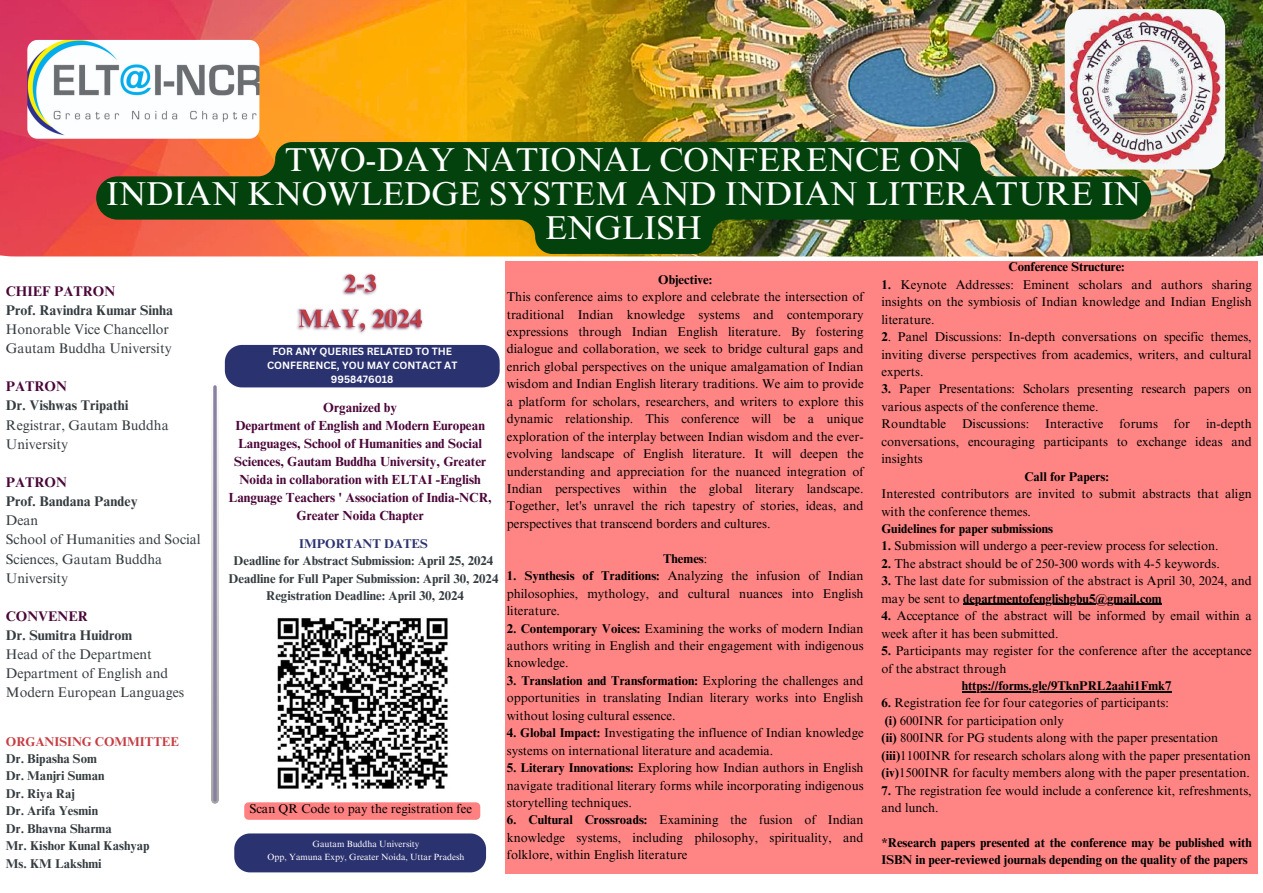
<style>
.page{position:relative;width:1263px;height:893px;background:#fff}
.page>*{position:absolute;margin:0;border:0;box-sizing:border-box;transform-origin:0 0}
.t1{font:33.08px/34.3px "Times NRMT Pro";color:#fff;text-align:center}
.t2{font:13.95px/19.1px "Times NRMT Pro";color:#353c40}
.t3{font:700 13.2px/18px "Times NRMT Pro";color:#4a0638;text-align:center}
.t4{font:12.75px/17.4px "Times NRMT Pro";color:#000}
.t5{font:700 12.75px/17.4px "Times NRMT Pro";color:#353c40;text-align:center}
.t6{font:700 12.75px/17.4px "Times NRMT Pro";color:#000}
.t7{font:700 10.2px/14.1px "Canva Sans";color:#fff;text-align:center}
.t8{font:9px "Times NRMT Pro";color:#fff}
.s1{font-weight:700;color:#4a0638}
.s2{font-weight:700}
.s3{color:#c53d42}
.s4{color:#2b3270}
.s5{font-weight:400}
</style>
<div class="page">
<img style="left:0;top:0;width:1263px;height:256px">
<img style="left:27px;top:40px;width:232px;height:99px;border-radius:10px">
<img style="left:1065px;top:9px;width:160px;height:160px;border-radius:19px">
<svg style="left:211px;top:385px;width:8px;height:419px;background:#b3afbd"></svg>
<div style="left:506px;top:262px;width:751px;height:611px;background:#ff8585"></div>
<hr style="left:963px;top:604px;width:199px;height:1px;background:#000">
<hr style="left:962px;top:691px;width:209px;height:1px;background:#000">
<img style="left:277px;top:618px;width:171px;height:171px">
<img style="left:96px;top:142px;width:1055px;height:112px">
<img style="left:297px;top:273px;width:126px;height:61px">
<div style="left:234px;top:833px;width:252px;height:39px;background:#2b3270"></div>
<div style="left:244px;top:802px;width:236px;height:18px;background:#ff8080;border-radius:4px"></div>
<div style="left:225px;top:345px;width:275px;height:42px;background:#2b3270"></div>
<h4 class="t1" style="left:106px;top:146px;width:1036px">TWO-DAY NATIONAL CONFERENCE ON<br>INDIAN KNOWLEDGE SYSTEM AND INDIAN LITERATURE IN<br>ENGLISH</h4>
<h4 class="t2" style="left:6px;top:283px;width:169px"><span class="s1">CHIEF PATRON<br></span><span class="s2">Prof. Ravindra Kumar Sinha<br></span>Honorable Vice Chancellor<br>Gautam Buddha University</h4>
<h3 class="t2" style="left:6px;top:379px;width:164px"><span class="s1">PATRON<br></span><span class="s2">Dr. Vishwas Tripathi<br></span>Registrar, Gautam Buddha<br>University</h3>
<p class="t2" style="left:6px;top:474px;width:196px"><span class="s1">PATRON<br></span><span class="s2">Prof. Bandana Pandey<br></span>Dean<br>School of Humanities and Social<br>Sciences, Gautam Buddha<br>University</p>
<h5 class="t2" style="left:6px;top:608px;width:180px"><span class="s1">CONVENER<br></span><span class="s2">Dr. Sumitra Huidrom<br></span>Head of the Department<br>Department of English and<br>Modern European Languages</h5>
<p class="t5" style="left:6px;top:734px;width:174px;text-align:left"><span class="s3">ORGANISING COMMITTEE<br></span>Dr. Bipasha Som<br>Dr. Manjri Suman<br>Dr. Riya Raj<br>Dr. Arifa Yesmin<br>Dr. Bhavna Sharma<br>Mr. Kishor Kunal Kashyap<br>Ms. KM Lakshmi</p>
<h4 class="t7" style="left:267px;top:344px;width:192px">FOR ANY QUERIES RELATED TO THE<br>CONFERENCE, YOU MAY CONTACT AT<br>9958476018</h4>
<h4 class="t3" style="left:229px;top:400px;width:265px">Organized by<br>Department of English and Modern European Languages, School of Humanities and Social Sciences, Gautam Buddha University, Greater Noida in collaboration with ELTAI -English Language Teachers ' Association of India-NCR, Greater Noida Chapter</h4>
<h1 class="t5" style="left:229px;top:536px;width:271px"><span class="s4">IMPORTANT DATES<br></span>Deadline for Abstract Submission: April 25, 2024<br>Deadline for Full Paper Submission: April 30, 2024<br>Registration Deadline: April 30, 2024</h1>
<p class="t4" style="left:249px;top:802px;width:224px">Scan QR Code to pay the registration fee</p>
<h3 class="t8" style="left:313px;top:840px;width:108px">Gautam Buddha University</h3>
<h3 class="t8" style="left:267px;top:853px;width:199px">Opp, Yamuna Expy, Greater Noida, Uttar Pradesh</h3>
<h4 class="t4" style="left:507px;top:272px;width:358px;text-indent:151px"><span class="s2">Objective:<br></span>This conference aims to explore and celebrate the intersection of traditional Indian knowledge systems and contemporary expressions through Indian English literature. By fostering dialogue and collaboration, we seek to bridge cultural gaps and enrich global perspectives on the unique amalgamation of Indian wisdom and Indian English literary traditions. We aim to provide a platform for scholars, researchers, and writers to explore this dynamic relationship. This conference will be a unique exploration of the interplay between Indian wisdom and the ever&shy;evolving landscape of English literature. It will deepen the understanding and appreciation for the nuanced integration of Indian perspectives within the global literary landscape.<br>Together, let's unravel the rich tapestry of stories, ideas, and perspectives that transcend borders and cultures.</h4>
<h4 class="t6" style="left:663px;top:551px;width:46px">Themes<span class="s5">:</span></h4>
<h4 class="t4" style="left:507px;top:569px;width:358px;text-align:justify"><span class="s2">1. Synthesis of Traditions:</span> Analyzing the infusion of Indian philosophies, mythology, and cultural nuances into English literature.</h4>
<h4 class="t4" style="left:507px;top:621px;width:358px;text-align:justify"><span class="s2">2. Contemporary Voices:</span> Examining the works of modern Indian authors writing in English and their engagement with indigenous knowledge.</h4>
<h4 class="t4" style="left:507px;top:673px;width:358px;text-align:justify"><span class="s2">3. Translation and Transformation:</span> Exploring the challenges and opportunities in translating Indian literary works into English without losing cultural essence.</h4>
<h4 class="t4" style="left:507px;top:725px;width:358px"><span class="s2">4. Global Impact:</span> Investigating the influence of Indian knowledge systems on international literature and academia.</h4>
<h4 class="t4" style="left:507px;top:760px;width:358px;text-align:justify"><span class="s2">5. Literary Innovations:</span> Exploring how Indian authors in English navigate traditional literary forms while incorporating indigenous storytelling techniques.</h4>
<h4 class="t4" style="left:507px;top:813px;width:358px;text-align:justify"><span class="s2">6. Cultural Crossroads:</span> Examining the fusion of Indian knowledge systems, including philosophy, spirituality, and folklore, within English literature</h4>
<h4 class="t6" style="left:1008px;top:260px;width:118px">Conference Structure:</h4>
<h4 class="t4" style="left:881px;top:277px;width:372px;text-align:justify"><span class="s2">1.</span> Keynote Addresses: Eminent scholars and authors sharing insights on the symbiosis of Indian knowledge and Indian English literature.</h4>
<h4 class="t4" style="left:881px;top:330px;width:372px;text-align:justify"><span class="s2">2</span>. Panel Discussions: In-depth conversations on specific themes, inviting diverse perspectives from academics, writers, and cultural experts.</h4>
<h4 class="t4" style="left:881px;top:382px;width:372px"><span class="s2">3.</span> Paper Presentations: Scholars presenting research papers on various aspects of the conference theme.<br>Roundtable</h4>
<h4 class="t4" style="left:962px;top:417px;width:69px">Discussions:</h4>
<h4 class="t4" style="left:1045px;top:417px;width:60px">Interactive</h4>
<h4 class="t4" style="left:1119px;top:417px;width:40px">forums</h4>
<h4 class="t4" style="left:1174px;top:417px;width:18px">for</h4>
<h4 class="t4" style="left:1206px;top:417px;width:47px">in-depth</h4>
<h4 class="t4" style="left:881px;top:434px;width:372px">conversations, encouraging participants to exchange ideas and</h4>
<h4 class="t4" style="left:881px;top:452px;width:43px">insights</h4>
<h4 class="t6" style="left:1024px;top:469px;width:86px">Call for Papers:</h4>
<h4 class="t4" style="left:881px;top:486px;width:372px">Interested contributors are invited to submit abstracts that align</h4>
<h4 class="t4" style="left:881px;top:504px;width:151px">with the conference themes.</h4>
<h4 class="t6" style="left:881px;top:521px;width:173px">Guidelines for paper submissions</h4>
<h4 class="t4" style="left:881px;top:539px;width:339px"><span class="s2">1.</span> Submission will undergo a peer-review process for selection.</h4>
<h4 class="t4" style="left:881px;top:556px;width:340px"><span class="s2">2.</span> The abstract should be of 250-300 words with 4-5 keywords.</h4>
<h4 class="t4" style="left:881px;top:574px;width:372px"><span class="s2">3.</span> The last date for submission of the abstract is April 30, 2024, and may be sent to <span class="s2">departmentofenglishgbu5@gmail.com</span></h4>
<h4 class="t4" style="left:881px;top:609px;width:372px"><span class="s2">4.</span> Acceptance of the abstract will be informed by email within a week after it has been submitted.</h4>
<h4 class="t4" style="left:881px;top:643px;width:372px"><span class="s2">5.</span> Participants may register for the conference after the acceptance of the abstract through</h4>
<h3 class="t6" style="left:962px;top:678px;width:211px">https://forms.gle/9TknPRL2aahi1Fmk7</h3>
<h3 class="t4" style="left:881px;top:696px;width:371px"><span class="s2">6.</span> Registration fee for four categories of participants:<br><span class="s2">(i)</span> 600INR for participation only<br><span class="s2">(ii)</span> 800INR for PG students along with the paper presentation <span class="s2">(iii)</span>1100INR for research scholars along with the paper presentation <span class="s2">(iv)</span>1500INR for faculty members along with the paper presentation.</h3>
<h3 class="t4" style="left:881px;top:783px;width:372px"><span class="s2">7.</span> The registration fee would include a conference kit, refreshments, and lunch.</h3>
<h3 class="t6" style="left:881px;top:835px;width:372px">*Research papers presented at the conference may be published with<br>ISBN in peer-reviewed journals depending on the quality of the papers</h3>
</div>
